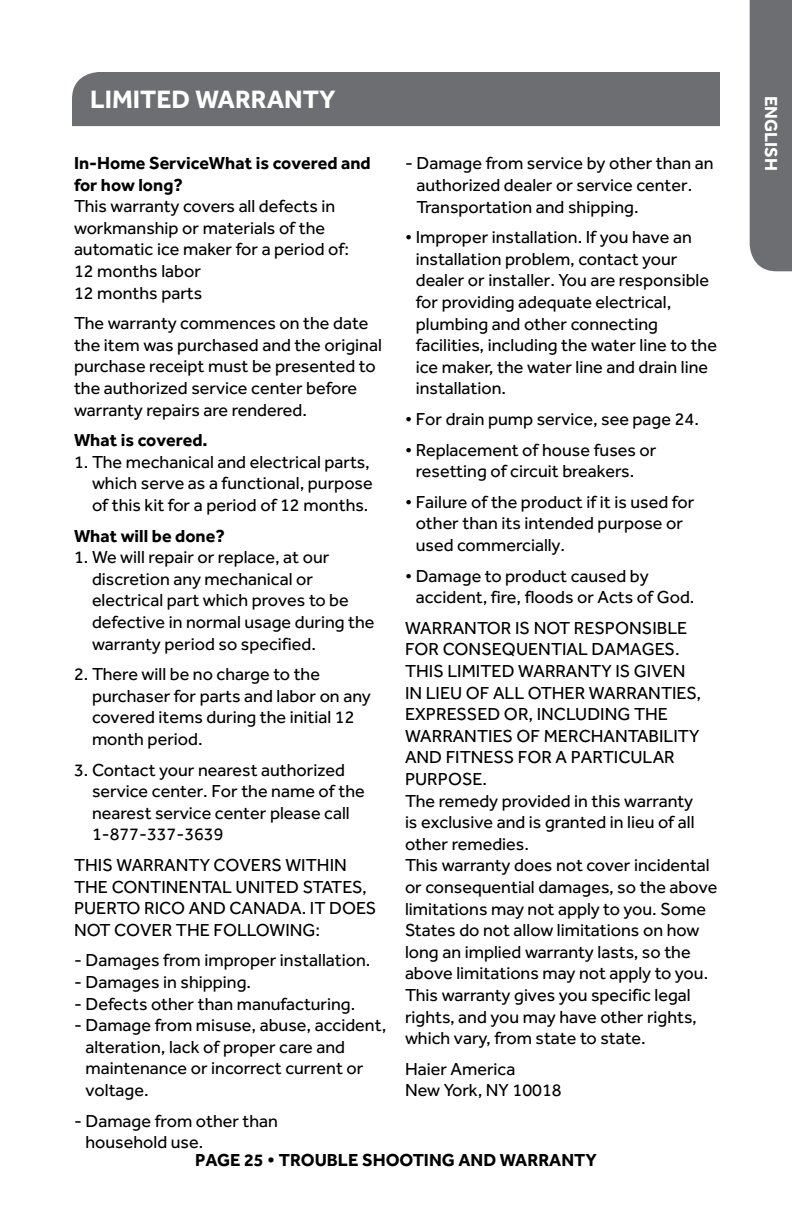
<style>
.page{position:relative;width:792px;height:1224px;background:#fff}
.page>*{position:absolute;margin:0;border:0;box-sizing:border-box;transform-origin:0 0}
.t1{font:700 26px "Effra";color:#fff}
.t2{font:18px/21.6px "Effra";color:#000}
.t3{font:700 18px/21.6px "Effra";color:#000}
.t4{font:700 18px "Effra";color:#fff}
</style>
<div class="page">
<div style="left:72px;top:72px;width:648px;height:54px;background:#6d6e71"></div>
<div style="left:750px;top:0;width:42px;height:271px;background:#6d6e71"></div>
<h1 class="t1" style="left:90px;top:84px;width:124px">limited warra</h1>
<h1 class="t1" style="left:284px;top:84px;width:53px">nty</h1>
<p class="t4" style="left:782px;top:96px;width:74px;rotate:90deg">English</p>
<p class="t3" style="left:74px;top:152px;width:298px">In-Home ServiceWhat is covered and for how long?</p>
<p class="t2" style="left:74px;top:195px;width:277px">This warranty covers all defects in workmanship or materials of the automatic ice maker for a period of:<br>12 months labor<br>12 months parts</p>
<p class="t2" style="left:74px;top:312px;width:309px">The warranty commences on the date the item was purchased and the original purchase receipt must be presented to the authorized service center before warranty repairs are rendered.</p>
<p class="t3" style="left:74px;top:429px;width:135px">What is covered.</p>
<p class="t2" style="left:92px;top:451px;width:282px;text-indent:-18px">1. The mechanical and electrical parts, which serve as a functional, purpose of this kit for a period of 12 months.</p>
<p class="t3" style="left:74px;top:524px;width:152px">What will be done?</p>
<p class="t2" style="left:92px;top:546px;width:284px;text-indent:-18px">1. We will repair or replace, at our discretion any mechanical or electrical part which proves to be defective in normal usage during the warranty period so specified.</p>
<p class="t2" style="left:92px;top:663px;width:280px;text-indent:-18px">2. There will be no charge to the purchaser for parts and labor on any covered items during the initial 12 month period.</p>
<p class="t2" style="left:92px;top:759px;width:274px;text-indent:-18px">3. Contact your nearest authorized service center. For the name of the nearest service center please call<br>1-877-337-3639</p>
<p class="t2" style="left:74px;top:854px;width:304px">THIS WARRANTY COVERS WITHIN<br>THE CONTINENTAL UNITED STATES,<br>PUERTO RICO AND CANADA. IT DOES<br>NOT COVER THE FOLLOWING:</p>
<p class="t2" style="left:74px;top:949px;width:298px">- Damages from improper installation.</p>
<p class="t2" style="left:74px;top:971px;width:179px">- Damages in shipping.</p>
<p class="t2" style="left:74px;top:993px;width:283px">- Defects other than manufacturing.</p>
<p class="t2" style="left:85px;top:1014px;width:302px;text-indent:-11px">- Damage from misuse, abuse, accident, alteration, lack of proper care and maintenance or incorrect current or voltage.</p>
<p class="t2" style="left:85px;top:1110px;width:194px;text-indent:-11px">- Damage from other than household use.</p>
<p class="t2" style="left:416px;top:152px;width:299px;text-indent:-11px">- Damage from service by other than an authorized dealer or service center.<br>Transportation and shipping.</p>
<p class="t2" style="left:416px;top:226px;width:303px;text-indent:-11px">• Improper installation. If you have an installation problem, contact your dealer or installer. You are responsible for providing adequate electrical, plumbing and other connecting facilities, including the water line to the ice maker, the water line and drain line installation.</p>
<p class="t2" style="left:405px;top:408px;width:295px">• For drain pump service, see page 24.</p>
<p class="t2" style="left:416px;top:438px;width:242px;text-indent:-11px">• Replacement of house fuses or resetting of circuit breakers.</p>
<p class="t2" style="left:416px;top:491px;width:280px;text-indent:-11px">• Failure of the product if it is used for other than its intended purpose or used commercially.</p>
<p class="t2" style="left:416px;top:564px;width:280px;text-indent:-11px">• Damage to product caused by accident, fire, floods or Acts of God.</p>
<p class="t2" style="left:405px;top:617px;width:314px">WARRANTOR IS NOT RESPONSIBLE<br>FOR CONSEQUENTIAL DAMAGES.<br>THIS LIMITED WARRANTY IS GIVEN<br>IN LIEU OF ALL OTHER WARRANTIES,<br>EXPRESSED OR, INCLUDING THE<br>WARRANTIES OF MERCHANTABILITY<br>AND FITNESS FOR A PARTICULAR<br>PURPOSE.<br>The remedy provided in this warranty<br>is exclusive and is granted in lieu of all other remedies.<br>This warranty does not cover incidental or consequential damages, so the above limitations may not apply to you. Some<br>States do not allow limitations on how long an implied warranty lasts, so the above limitations may not apply to you.<br>This warranty gives you specific legal rights, and you may have other rights, which vary, from state to state.</p>
<p class="t2" style="left:405px;top:1058px;width:158px">Haier America<br>New York, NY 10018</p>
<p class="t3" style="left:195px;top:1149px;width:403px">Page 25 • trouble shooting and warranty</p>
</div>
